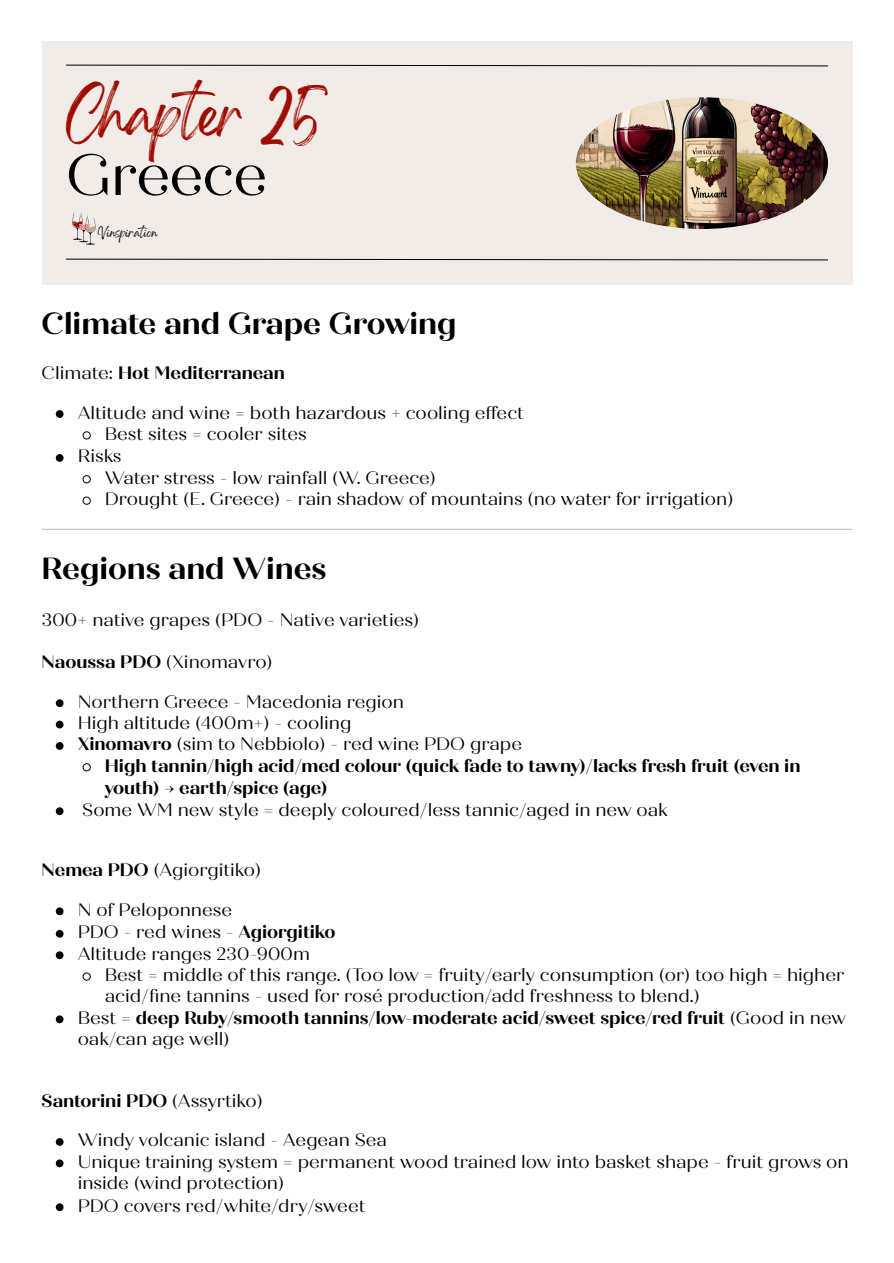
<style>
.page{position:relative;width:894px;height:1263px;background:#fff}
.page>*{position:absolute;margin:0;border:0;box-sizing:border-box;transform-origin:0 0}
.t1{font:58.2px "Quiche Display";letter-spacing:-.025em;color:#000}
.t2{font:43.65px "Gellatio";letter-spacing:-.025em;color:#9f0c00}
.t3{font:700 30.6px "Quiche Display";color:#000}
.t4{font:18px/21.3px "Quiche Display";color:#000}
.t5{font:700 18px/22.5px "Quiche Display";color:#000}
.t6{font:9.15px "Gellatio";color:#000}
.s1{font-weight:400}
.s2{font-weight:700}
</style>
<div class="page">
<div style="left:42px;top:42px;width:810px;height:243px;background:#f2ece8"></div>
<svg style="left:66px;top:64px;width:762px;height:3px"></svg>
<svg style="left:66px;top:258px;width:762px;height:3px"></svg>
<img style="left:575px;top:97px;width:252px;height:132px;border-radius:50%">
<svg style="left:72px;top:213px;width:24px;height:32px"></svg>
<svg style="left:56px;top:410px;width:7px;height:8px"></svg>
<svg style="left:82px;top:431px;width:9px;height:9px"></svg>
<svg style="left:56px;top:454px;width:7px;height:8px"></svg>
<svg style="left:82px;top:475px;width:9px;height:9px"></svg>
<svg style="left:82px;top:496px;width:9px;height:9px"></svg>
<hr style="left:42px;top:529px;width:809px;height:1px;background:#bfc3c8">
<svg style="left:56px;top:699px;width:7px;height:8px"></svg>
<svg style="left:56px;top:721px;width:7px;height:7px"></svg>
<svg style="left:56px;top:742px;width:7px;height:8px"></svg>
<svg style="left:82px;top:763px;width:9px;height:9px"></svg>
<svg style="left:56px;top:807px;width:7px;height:8px"></svg>
<svg style="left:56px;top:907px;width:7px;height:8px"></svg>
<svg style="left:56px;top:930px;width:7px;height:8px"></svg>
<svg style="left:56px;top:951px;width:7px;height:8px"></svg>
<svg style="left:82px;top:972px;width:9px;height:9px"></svg>
<svg style="left:56px;top:1015px;width:7px;height:8px"></svg>
<svg style="left:56px;top:1138px;width:7px;height:8px"></svg>
<svg style="left:56px;top:1159px;width:7px;height:8px"></svg>
<svg style="left:56px;top:1203px;width:7px;height:8px"></svg>
<p class="t2" style="left:66px;top:105px;width:259px">Chapter 25</p>
<p class="t1" style="left:66px;top:140px;width:203px">Greece</p>
<p class="t6" style="left:98px;top:230px;width:61px">Vinspiration</p>
<h1 class="t3" style="left:42px;top:305px;width:416px">Climate and Grape Growing</h1>
<p class="t5" style="left:42px;top:362px;width:245px"><span class="s1">Climate:</span> Hot Mediterranean</p>
<p class="t4" style="left:78px;top:402px;width:448px">Altitude and wine = both hazardous + cooling effect</p>
<p class="t4" style="left:105px;top:423px;width:203px">Best sites = cooler sites</p>
<p class="t4" style="left:78px;top:446px;width:45px">Risks</p>
<p class="t4" style="left:105px;top:467px;width:333px">Water stress - low rainfall (W. Greece)</p>
<p class="t4" style="left:105px;top:488px;width:630px">Drought (E. Greece) - rain shadow of mountains (no water for irrigation)</p>
<h1 class="t3" style="left:42px;top:550px;width:286px">Regions and Wines</h1>
<p class="t4" style="left:42px;top:609px;width:379px">300+ native grapes (PDO - Native varieties)</p>
<h3 class="t4" style="left:42px;top:652px;width:232px"><span class="s2">Naoussa PDO</span> (Xinomavro)</h3>
<p class="t4" style="left:78px;top:691px;width:327px">Northern Greece - Macedonia region</p>
<p class="t4" style="left:78px;top:712px;width:275px">High altitude (400m+) - cooling</p>
<p class="t4" style="left:78px;top:734px;width:446px"><span class="s2">Xinomavro</span> (sim to Nebbiolo) - red wine PDO grape</p>
<p class="t5" style="left:105px;top:755px;width:697px">High tannin/high acid/med colour (quick fade to tawny)/lacks fresh fruit (even in youth) → earth/spice (age)</p>
<p class="t4" style="left:82px;top:799px;width:586px">Some WM new style = deeply coloured/less tannic/aged in new oak</p>
<p class="t4" style="left:42px;top:860px;width:221px"><span class="s2">Nemea PDO</span> (Agiorgitiko)</p>
<p class="t4" style="left:78px;top:899px;width:156px">N of Peloponnese</p>
<p class="t4" style="left:78px;top:922px;width:259px">PDO - red wines - <span class="s2">Agiorgitiko</span></p>
<p class="t4" style="left:78px;top:943px;width:234px">Altitude ranges 230-900m</p>
<p class="t4" style="left:105px;top:964px;width:741px">Best = middle of this range. (Too low = fruity/early consumption (or) too high = higher acid/fi ne tannins - used for rosé production/add freshness to blend.)</p>
<p class="t5" style="left:78px;top:1007px;width:769px;line-height:21.3px"><span class="s1">Best =</span> deep Ruby/smooth tannins/low-moderate acid/sweet spice/red fruit <span class="s1">(Good in new oak/can age well)</span></p>
<p class="t5" style="left:42px;top:1090px;width:223px">Santorini PDO <span class="s1">(Assyrtiko)</span></p>
<p class="t4" style="left:78px;top:1130px;width:310px">Windy volcanic island - Aegean Sea</p>
<p class="t4" style="left:78px;top:1151px;width:772px">Unique training system = permanent wood trained low into basket shape - fruit grows on inside (wind protection)</p>
<p class="t4" style="left:78px;top:1195px;width:289px">PDO covers red/white/dry/sweet</p>
</div>
